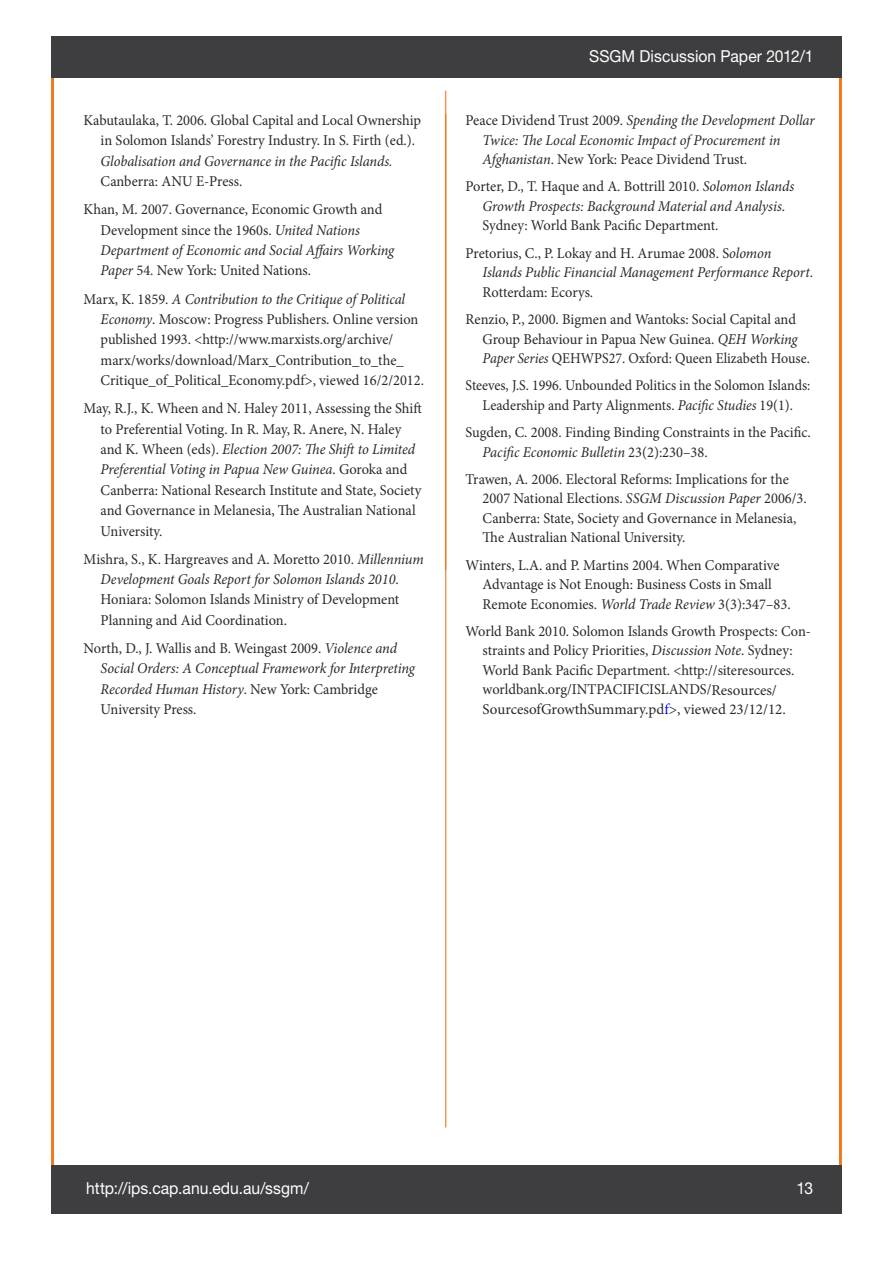
<style>
.page{position:relative;width:893px;height:1263px;background:#fff}
.page>*{position:absolute;margin:0;border:0;box-sizing:border-box;transform-origin:0 0}
.t1{font:16.5px "Helvetica Neue LT Std";color:#fff;scale:.95 1}
.t2{font:15px/19.5px "Minion Pro";color:#282829;scale:.96 1}
.t3{font:italic 15px/20.4px "Minion Pro";letter-spacing:-.005em;color:#282829;scale:.96 1}
.t4{font:15px/19.5px "Minion Pro";color:#282829;text-align:center;scale:.93 1}
.s1{font-style:normal}
.s2{font-style:italic}
.s3{color:#0505ff}
</style>
<div class="page">
<div style="left:51px;top:1165px;width:790px;height:49px;background:#3e3d40"></div>
<hr style="left:445px;top:114px;width:1px;height:1013px;background:#ed7b1d">
<div style="left:51px;top:36px;width:791px;height:42px;background:#3e3d40"></div>
<hr style="left:445px;top:91px;width:1px;height:479px;background:#f60">
<p class="t2" style="left:101px;top:110px;width:335px;line-height:20.4px;text-indent:-17px">Kabutaulaka, T. 2006. Global Capital and Local Ownership in Solomon Islands’ Forestry Industry. In S. Firth (ed.).</p>
<p class="t3" style="left:101px;top:151px;width:306px">Globalisation and Governance in the Pacific Islands.</p>
<p class="t2" style="left:84px;top:167px;width:313px;line-height:28px;text-indent:17px">Canberra: ANU E-Press.<br>Khan, M. 2007. Governance, Economic Growth and</p>
<p class="t3" style="left:101px;top:220px;width:307px"><span class="s1">Development since the 1960s.</span> United Nations<br>Department of Economic and Social Affairs Working<br>Paper <span class="s1">54. New York: United Nations.</span></p>
<p class="t2" style="left:101px;top:289px;width:338px;line-height:20.4px;text-indent:-17px">Marx, K. 1859. <span class="s2">A Contribution to the Critique of Political Economy</span>. Moscow: Progress Publishers. Online version published 1993. &lt;http://www.marxists.org/archive/ marx/works/download/Marx_Contribution_to_the_ Critique_of_Political_Economy.pdf&gt;, viewed 16/2/2012.</p>
<p class="t2" style="left:101px;top:398px;width:336px;line-height:20.4px;text-indent:-17px">May, R.J., K. Wheen and N. Haley 2011, Assessing the Shift to Preferential Voting. In R. May, R. Anere, N. Haley and K. Wheen (eds). <span class="s2">Election 2007: The Shift to Limited Preferential Voting in Papua New Guinea</span>. Goroka and Canberra: National Research Institute and State, Society and Governance in Melanesia, The Australian National University.</p>
<p class="t2" style="left:101px;top:549px;width:338px;line-height:20.4px;text-indent:-17px">Mishra, S., K. Hargreaves and A. Moretto 2010. <span class="s2">Millennium Development Goals Report for Solomon Islands 2010</span>.<br>Honiara: Solomon Islands Ministry of Development Planning and Aid Coordination.</p>
<p class="t3" style="left:101px;top:638px;width:329px;text-indent:-17px"><span class="s1">North, D., J. Wallis and B. Weingast 2009.</span> Violence and Social Orders: A Conceptual Framework for Interpreting Recorded Human History<span class="s1">. New York: Cambridge University Press.</span></p>
<p class="t1" style="left:589px;top:47px;width:238px">SSGM Discussion Paper 2012/1</p>
<p class="t3" style="left:483px;top:111px;width:347px;line-height:19.5px;text-indent:-17px"><span class="s1">Peace Dividend Trust 2009.</span> Spending the Development Dollar<br>Twice: The Local Economic Impact of Procurement in<br>Afghanistan<span class="s1">. New York: Peace Dividend Trust.</span></p>
<p class="t2" style="left:483px;top:177px;width:326px;text-indent:-17px">Porter, D., T. Haque and A. Bottrill 2010. <span class="s2">Solomon Islands<br>Growth Prospects: Background Material and Analysis</span>.<br>Sydney: World Bank Pacific Department.</p>
<p class="t2" style="left:483px;top:243px;width:346px;text-indent:-17px">Pretorius, C., P. Lokay and H. Arumae 2008. S<span class="s2">olomon<br>Islands Public Financial Management Performance Report</span>.<br>Rotterdam: Ecorys.</p>
<p class="t2" style="left:483px;top:309px;width:342px;text-indent:-17px">Renzio, P., 2000. Bigmen and Wantoks: Social Capital and<br>Group Behaviour in Papua New Guinea. <span class="s2">QEH Working<br>Paper Series</span> QEHWPS27. Oxford: Queen Elizabeth House.</p>
<p class="t4" style="left:466px;top:376px;width:372px">Steeves, J.S. 1996. Unbounded Politics in the Solomon Islands:<br>Leadership and Party Alignments. <span class="s2">Pacific Studies</span> 19(1).</p>
<p class="t2" style="left:483px;top:422px;width:343px;text-indent:-17px">Sugden, C. 2008. Finding Binding Constraints in the Pacific.<br><span class="s2">Pacific Economic Bulletin</span> 23(2):230–38.</p>
<p class="t2" style="left:483px;top:469px;width:339px;text-indent:-17px">Trawen, A. 2006. Electoral Reforms: Implications for the 2007 National Elections. <span class="s2">SSGM Discussion Paper</span> 2006/3.<br>Canberra: State, Society and Governance in Melanesia, The Australian National University.</p>
<p class="t2" style="left:483px;top:555px;width:322px;text-indent:-17px">Winters, L.A. and P. Martins 2004. When Comparative<br>Advantage is Not Enough: Business Costs in Small<br>Remote Economies. <span class="s2">World Trade Review</span> 3(3):347–83.</p>
<p class="t2" style="left:483px;top:621px;width:344px;text-indent:-17px">World Bank 2010. Solomon Islands Growth Prospects: Con&shy;straints and Policy Priorities, <span class="s2">Discussion Note</span>. Sydney:<br>World Bank Pacific Department. &lt;http://siteresources. worldbank.org/INTPACIFICISLANDS/Resources/ SourcesofGrowthSummary.pd<span class="s3">f</span>&gt;, viewed 23/12/12.</p>
<p class="t1" style="left:86px;top:1178px;width:236px">http://ips.cap.anu.edu.au/ssgm/</p>
<p class="t1" style="left:797px;top:1178px;width:19px">13</p>
</div>
